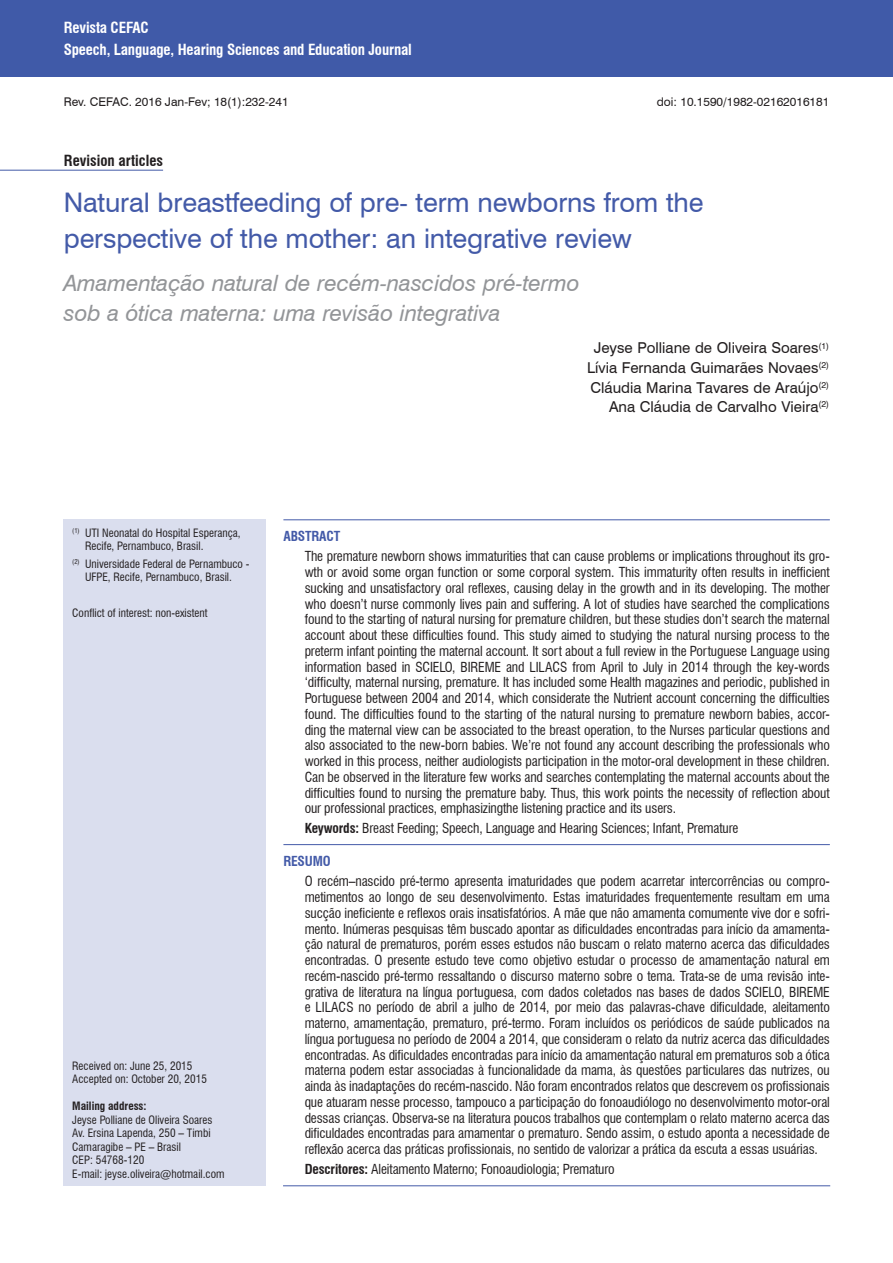
<style>
.page{position:relative;width:893px;height:1263px;background:#fff}
.page>*{position:absolute;margin:0;border:0;box-sizing:border-box;transform-origin:0 0}
.Titulo{font:27px/36px "Swiss 721 BT";letter-spacing:-.005em;color:#435aa8}
.Titulo_ingles{font:italic 22.5px/30px "Swiss 721 BT";letter-spacing:-.005em;color:#939598}
.Autor{font:15px "Swiss 721 BT";color:#231f20}
.Resumo{font:700 condensed 15px "Swiss 721 BT";letter-spacing:-.01em;color:#fff}
.Tipo_de_artigo{font:700 condensed 15px "Swiss 721 BT";color:#231f20}
.Resumo-2{font:condensed 13.5px/15.8px "Swiss 721 BT";letter-spacing:-.01em;color:#231f20;text-align:justify}
.Resumo_título{font:700 condensed 13.5px "Swiss 721 BT";letter-spacing:-.01em;color:#435aa8}
.Legenda_bibliográfi{font:12px "Swiss 721 BT";color:#231f20}
.Notas{font:12px "Swiss 721 BT";color:#231f20}
.Endereço{font:condensed 11.25px "Swiss 721 BT";color:#231f20}
.Notas-2{font:condensed 11.25px/13.5px "Swiss 721 BT";color:#231f20}
.Endereço-2{font:700 condensed 11.25px "Swiss 721 BT";color:#231f20}
.s1{color:#212121}
.s2{font-weight:700}
</style>
<div class="page">
<div style="left:64px;top:519px;width:202px;height:667px;background:#dadeee"></div>
<hr style="left:283px;top:519px;width:547px;height:1px;background:#435aa8">
<hr style="left:283px;top:844px;width:547px;height:1px;background:#435aa8">
<hr style="left:283px;top:1185px;width:547px;height:1px;background:#435aa8">
<div style="left:0;top:0;width:893px;height:77px;background:#405aa8"></div>
<hr style="left:0;top:170px;width:163px;height:1px;background:#435aa8">
<p class="Resumo" style="left:64px;top:18px;width:87px">Revista CEFAC</p>
<p class="Resumo" style="left:64px;top:41px;width:350px">Speech, Language, Hearing Sciences and Education Journal</p>
<p class="Legenda_bibliográfi" style="left:64px;top:93px;width:226px">Rev. CEFAC. 2016 Jan-Fev; 18(1):232-241</p>
<p class="Tipo_de_artigo" style="left:64px;top:152px;width:101px">Revision articles</p>
<p class="Notas" style="left:657px;top:93px;width:174px">doi: 10.1590/1982-02162016181</p>
<p class="Titulo" style="left:64px;top:184px;width:641px">Natural breastfeeding of pre- term newborns from the perspective of the mother: an integrative review</p>
<p class="Titulo_ingles" style="left:64px;top:268px;width:517px">Amamentação natural de recém-nascidos pré-termo sob a ótica materna: uma revisão integrativa</p>
<p class="Autor" style="left:594px;top:338px;width:237px">Jeyse Polliane de Oliveira Soares<sup>(1)</sup></p>
<p class="Autor" style="left:587px;top:357px;width:244px">Lívia Fernanda Guimarães Novaes<sup>(2)</sup></p>
<p class="Autor" style="left:591px;top:377px;width:240px">Cláudia Marina Tavares de Araújo<sup>(2)</sup></p>
<p class="Autor" style="left:609px;top:396px;width:222px">Ana Cláudia de Carvalho Vieira<sup>(2)</sup></p>
<p class="Notas-2" style="left:85px;top:526px;width:157px;text-indent:-13px"><sup>(1)</sup> UTI Neonatal do Hospital Esperança,<br>Recife, Pernambuco, Brasil.</p>
<p class="Notas-2" style="left:72px;top:557px;width:179px;text-align:center"><sup>(2)</sup> Universidade Federal de Pernambuco -<br>UFPE, Recife, Pernambuco, Brasil.</p>
<p class="Notas-2" style="left:72px;top:606px;width:137px">Conflict of interest: non-existent</p>
<p class="Endereço" style="left:72px;top:1059px;width:122px">Received on: June 25, 2015</p>
<p class="Endereço" style="left:72px;top:1072px;width:136px">Accepted on: October 20, 2015</p>
<p class="Endereço-2" style="left:72px;top:1099px;width:76px">Mailing address:</p>
<p class="Endereço" style="left:72px;top:1113px;width:142px">Jeyse Polliane de Oliveira Soares</p>
<p class="Endereço" style="left:72px;top:1126px;width:140px">Av. Ersina Lapenda, 250 – Timbi</p>
<p class="Endereço" style="left:72px;top:1140px;width:110px">Camaragibe – PE – Brasil</p>
<p class="Endereço" style="left:72px;top:1153px;width:73px">CEP: 54768-120</p>
<p class="Endereço" style="left:72px;top:1167px;width:154px">E-mail: jeyse.oliveira@hotmail.com</p>
<p class="Resumo_título" style="left:283px;top:528px;width:58px">ABSTRACT</p>
<p class="Resumo-2" style="left:305px;top:549px;width:527px">The premature newborn shows immaturities that can cause problems or implications throughout its gro&shy;wth or avoid some organ function or some corporal system. This immaturity often results in inefficient sucking and unsatisfactory oral reflexes, causing delay in the growth and in its developing. The mother who doesn’t nurse commonly lives pain and suffering. A lot of studies have searched the complications found to the starting of natural nursing for premature children, but these studies don’t search the maternal account about these difficulties found. <span class="s1">This study aimed to s</span>tudying the natural nursing process to the preterm infant pointing the maternal account. It sort about a full review in the Portuguese Language using information based in SCIELO, BIREME and LILACS from April to July in 2014 through the key-words ‘difficulty, maternal nursing, premature. It has included some Health magazines and periodic, published in Portuguese between 2004 and 2014, which considerate the Nutrient account concerning the difficulties found. The difficulties found to the starting of the natural nursing to premature newborn babies, accor&shy;ding the maternal view can be associated to the breast operation, to the Nurses particular questions and also associated to the new-born babies. We’re not found any account describing the professionals who worked in this process, neither audiologists participation in the motor-oral development in these children.<br>Can be observed in the literature few works and searches contemplating the maternal accounts about the difficulties found to nursing the premature baby. Thus, this work points the necessity of reflection about our professional practices, <span class="s1">emphasizing</span>the listening practice and its users.</p>
<p class="Resumo-2" style="left:305px;top:821px;width:435px"><span class="s2">Keywords:</span> Breast Feeding; Speech, Language and Hearing Sciences; Infant, Premature</p>
<p class="Resumo_título" style="left:283px;top:853px;width:49px">RESUMO</p>
<p class="Resumo-2" style="left:305px;top:873px;width:527px">O recém–nascido pré-termo apresenta imaturidades que podem acarretar intercorrências ou compro&shy;metimentos ao longo de seu desenvolvimento. Estas imaturidades frequentemente resultam em uma sucção ineficiente e reflexos orais insatisfatórios. A mãe que não amamenta comumente vive dor e sofri&shy;mento. Inúmeras pesquisas têm buscado apontar as dificuldades encontradas para início da amamenta&shy;ção natural de prematuros, porém esses estudos não buscam o relato materno acerca das dificuldades encontradas. O presente estudo teve como objetivo estudar o processo de amamentação natural em recém-nascido pré-termo ressaltando o discurso materno sobre o tema. Trata-se de uma revisão inte&shy;grativa de literatura na língua portuguesa, com dados coletados nas bases de dados SCIELO, BIREME e LILACS no período de abril a julho de 2014, por meio das palavras-chave dificuldade, aleitamento materno, amamentação, prematuro, pré-termo. Foram incluídos os periódicos de saúde publicados na língua portuguesa no período de 2004 a 2014, que consideram o relato da nutriz acerca das dificuldades encontradas. As dificuldades encontradas para início da amamentação natural em prematuros sob a ótica materna podem estar associadas à funcionalidade da mama, às questões particulares das nutrizes, ou ainda às inadaptações do recém-nascido. Não foram encontrados relatos que descrevem os profissionais que atuaram nesse processo, tampouco a participação do fonoaudiólogo no desenvolvimento motor-oral dessas crianças. Observa-se na literatura poucos trabalhos que contemplam o relato materno acerca das dificuldades encontradas para amamentar o prematuro. Sendo assim, o estudo aponta a necessidade de reflexão acerca das práticas profissionais, no sentido de valorizar a prática da escuta a essas usuárias.</p>
<p class="Resumo-2" style="left:305px;top:1161px;width:312px"><span class="s2">Descritores:</span> Aleitamento Materno; Fonoaudiologia; Prematuro</p>
</div>
